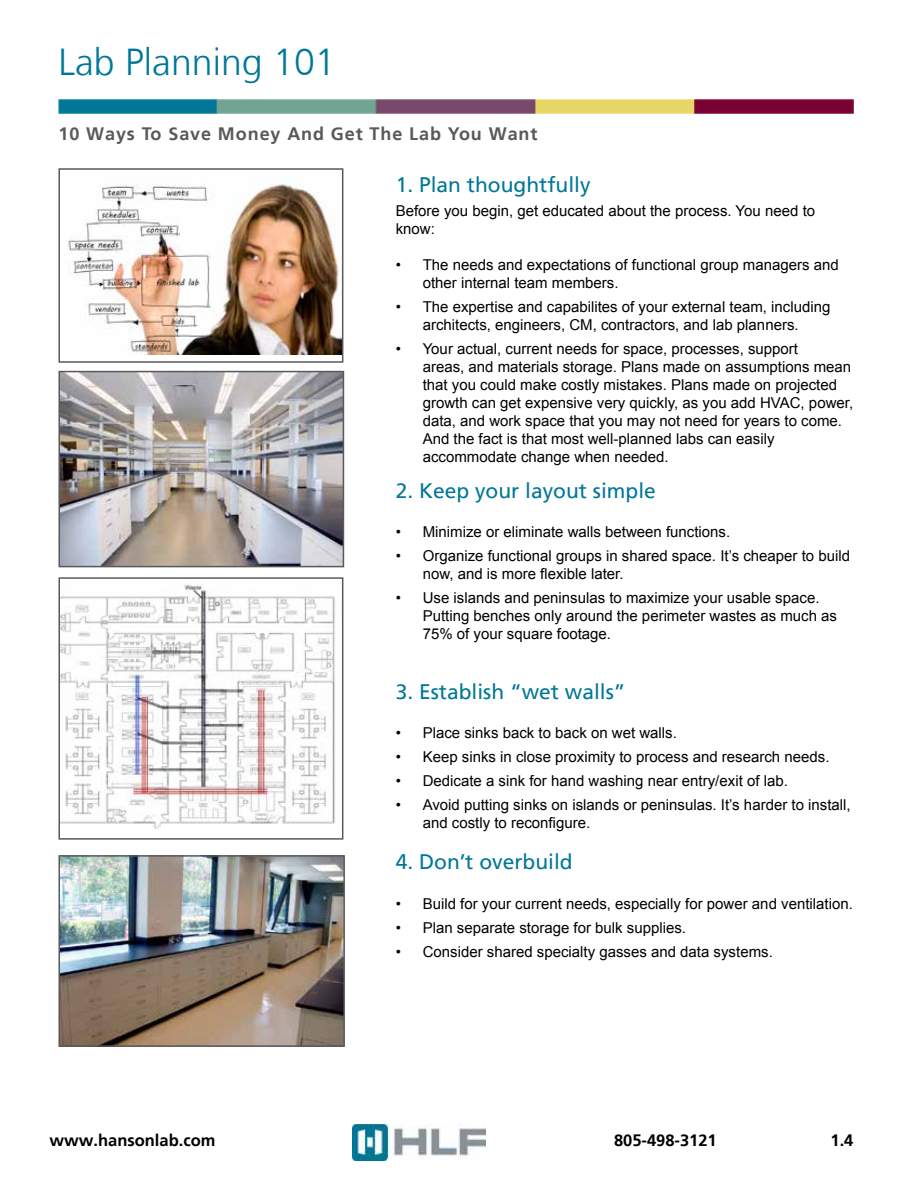
<style>
.page{position:relative;width:918px;height:1188px;background:#fff}
.page>*{position:absolute;margin:0;border:0;box-sizing:border-box;transform-origin:0 0}
.t1{font:300 37.5px "Frutiger";color:#079}
.t2{font:21px "Frutiger";color:#079}
.t3{font:700 18px "Frutiger";letter-spacing:.05em;color:#58595b}
.t4{font:700 16.5px "Frutiger";color:#000}
.t5{font:15px/18px "Arial";color:#000}
</style>
<div class="page">
<img style="left:58px;top:100px;width:796px;height:14px">
<img style="left:61px;top:374px;width:280px;height:190px">
<div style="left:58px;top:371px;width:286px;height:196px;border:2px solid #58595b"></div>
<img style="left:68px;top:184px;width:272px;height:171px">
<div style="left:58px;top:168px;width:285px;height:195px;border:2px solid #58595b"></div>
<img style="left:61px;top:583px;width:274px;height:246px">
<div style="left:58px;top:577px;width:285px;height:263px;border:2px solid #58595b"></div>
<img style="left:61px;top:858px;width:281px;height:186px">
<div style="left:58px;top:855px;width:287px;height:192px;border:2px solid #58595b"></div>
<img style="left:353px;top:1125px;width:133px;height:35px">
<h1 class="t1" style="left:58px;top:40px;width:279px">Lab Planning 101</h1>
<p class="t3" style="left:58px;top:124px;width:480px">10 Ways To Save Money And Get The Lab You Want</p>
<h2 class="t2" style="left:396px;top:172px;width:196px">1. Plan thoughtfully</h2>
<p class="t5" style="left:396px;top:201px;width:421px">Before you begin, get educated about the process. You need to know:</p>
<p class="t5" style="left:423px;top:255px;width:418px;text-indent:-27px">• The needs and expectations of functional group managers and other internal team members.</p>
<p class="t5" style="left:396px;top:297px;width:436px;text-align:center">• The expertise and capabilites of your external team, including architects, engineers, CM, contractors, and lab planners.</p>
<p class="t5" style="left:423px;top:339px;width:432px;text-indent:-27px">• Your actual, current needs for space, processes, support<br>areas, and materials storage. Plans made on assumptions mean that you could make costly mistakes. Plans made on projected growth can get expensive very quickly, as you add HVAC, power, data, and work space that you may not need for years to come.<br>And the fact is that most well-planned labs can easily accommodate change when needed.</p>
<h2 class="t2" style="left:396px;top:478px;width:262px">2. Keep your layout simple</h2>
<p class="t5" style="left:396px;top:523px;width:336px">• Minimize or eliminate walls between functions.</p>
<p class="t5" style="left:423px;top:547px;width:429px;text-indent:-27px">• Organize functional groups in shared space. It’s cheaper to build now, and is more flexible later.</p>
<p class="t5" style="left:423px;top:589px;width:416px;text-indent:-27px">• Use islands and peninsulas to maximize your usable space.<br>Putting benches only around the perimeter wastes as much as<br>75% of your square footage.</p>
<h2 class="t2" style="left:396px;top:679px;width:231px">3. Establish “wet walls”</h2>
<p class="t5" style="left:396px;top:724px;width:283px">• Place sinks back to back on wet walls.</p>
<p class="t5" style="left:396px;top:748px;width:435px">• Keep sinks in close proximity to process and research needs.</p>
<p class="t5" style="left:396px;top:772px;width:394px">• Dedicate a sink for hand washing near entry/exit of lab.</p>
<p class="t5" style="left:423px;top:796px;width:430px;text-indent:-27px">• Avoid putting sinks on islands or peninsulas. It’s harder to install, and costly to reconfigure.</p>
<h2 class="t2" style="left:396px;top:850px;width:178px">4. Don’t overbuild</h2>
<p class="t5" style="left:396px;top:895px;width:459px">• Build for your current needs, especially for power and ventilation.</p>
<p class="t5" style="left:396px;top:919px;width:292px">• Plan separate storage for bulk supplies.</p>
<p class="t5" style="left:396px;top:943px;width:379px">• Consider shared specialty gasses and data systems.</p>
<p class="t4" style="left:50px;top:1131px;width:167px">www.hansonlab.com</p>
<p class="t4" style="left:614px;top:1131px;width:104px">805-498-3121</p>
<p class="t4" style="left:831px;top:1131px;width:24px">1.4</p>
</div>
